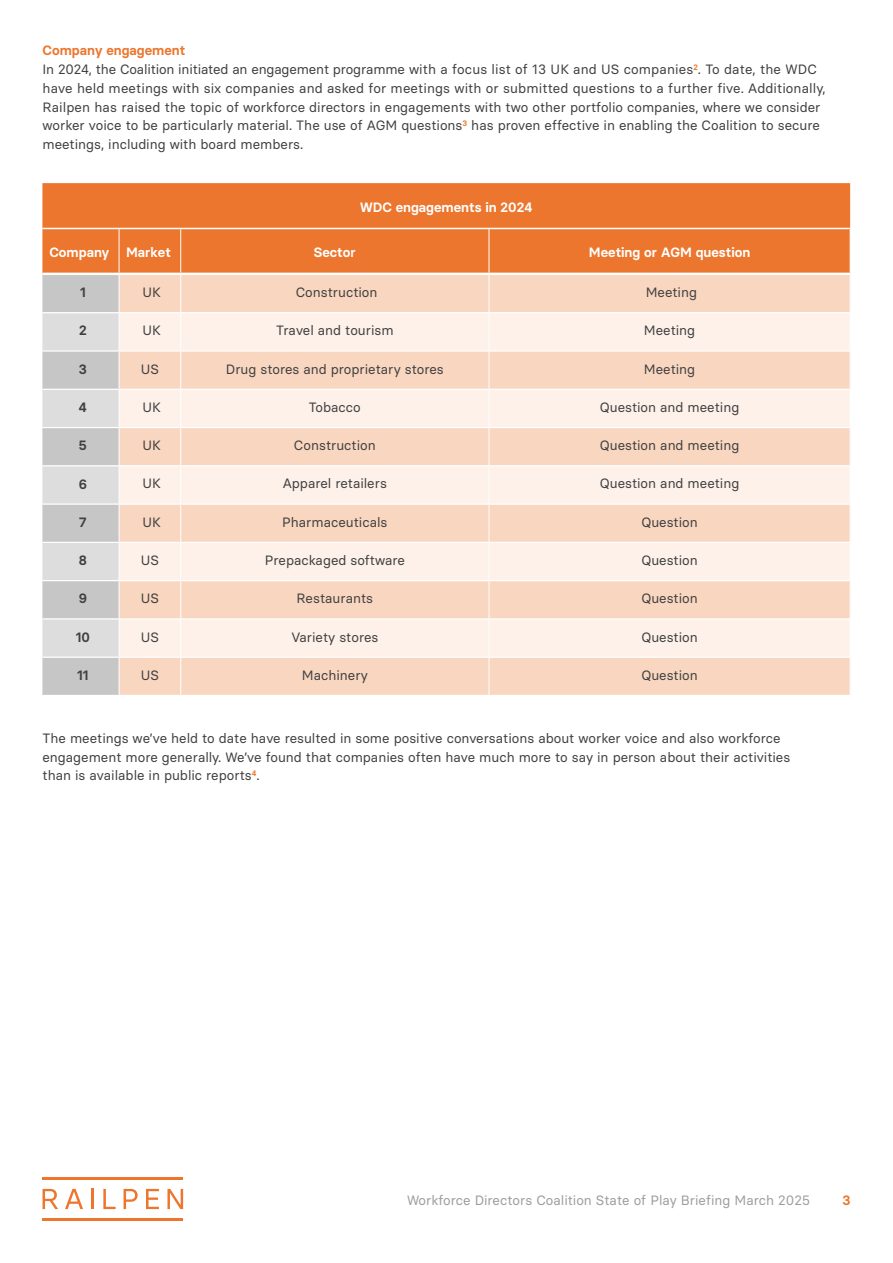
<style>
.page{position:relative;width:893px;height:1263px;background:#fff}
.page>*{position:absolute;margin:0;border:0;box-sizing:border-box;transform-origin:0 0}
.t1{font:13.5px/18.8px "Basier Square";color:#404040}
.t2{font:600 13.5px "Basier Square";color:#fff}
.t3{font:13.5px "Basier Square";color:#9d9d9c}
.t4{font:600 13.5px "Basier Square";color:#404040}
.t5{font:600 13.5px "Basier Square";color:#ec762d}
.s1{font-weight:600;color:#ec762d}
</style>
<div class="page">
<svg style="left:43px;top:1189px;width:15px;height:20px"></svg>
<svg style="left:65px;top:1189px;width:18px;height:20px"></svg>
<hr style="left:91px;top:1189px;width:3px;height:20px;background:#ed752e">
<svg style="left:103px;top:1189px;width:13px;height:20px"></svg>
<svg style="left:124px;top:1189px;width:14px;height:20px"></svg>
<hr style="left:43px;top:1218px;width:140px;height:2px;background:#ed752e">
<hr style="left:43px;top:1177px;width:140px;height:3px;background:#ed752e">
<svg style="left:146px;top:1189px;width:13px;height:20px"></svg>
<svg style="left:167px;top:1189px;width:16px;height:20px"></svg>
<div style="left:42px;top:183px;width:808px;height:90px;background:#ec762d"></div>
<div style="left:120px;top:275px;width:730px;height:420px;background:#f9d6c0"></div>
<svg style="left:42px;top:275px;width:77px;height:420px;background:#d2d2d2"></svg>
<svg style="left:120px;top:313px;width:730px;height:343px;background:#fbe5d7"></svg>
<hr style="left:119px;top:229px;width:1px;height:44px;background:#fff">
<hr style="left:180px;top:229px;width:1px;height:44px;background:#fff">
<hr style="left:489px;top:229px;width:1px;height:44px;background:#fff">
<hr style="left:180px;top:313px;width:1px;height:37px;background:#fff">
<hr style="left:489px;top:313px;width:1px;height:37px;background:#fff">
<hr style="left:180px;top:352px;width:1px;height:37px;background:#fff">
<hr style="left:489px;top:352px;width:1px;height:37px;background:#fff">
<hr style="left:180px;top:390px;width:1px;height:37px;background:#fff">
<hr style="left:489px;top:390px;width:1px;height:37px;background:#fff">
<hr style="left:180px;top:428px;width:1px;height:37px;background:#fff">
<hr style="left:489px;top:428px;width:1px;height:37px;background:#fff">
<hr style="left:180px;top:466px;width:1px;height:37px;background:#fff">
<hr style="left:489px;top:466px;width:1px;height:37px;background:#fff">
<hr style="left:180px;top:505px;width:1px;height:37px;background:#fff">
<hr style="left:489px;top:505px;width:1px;height:37px;background:#fff">
<hr style="left:180px;top:543px;width:1px;height:37px;background:#fff">
<hr style="left:489px;top:543px;width:1px;height:37px;background:#fff">
<hr style="left:180px;top:581px;width:1px;height:37px;background:#fff">
<hr style="left:489px;top:581px;width:1px;height:37px;background:#fff">
<hr style="left:180px;top:619px;width:1px;height:37px;background:#fff">
<hr style="left:489px;top:619px;width:1px;height:37px;background:#fff">
<hr style="left:180px;top:658px;width:1px;height:37px;background:#fff">
<hr style="left:489px;top:658px;width:1px;height:37px;background:#fff">
<hr style="left:180px;top:275px;width:1px;height:37px;background:#fff">
<hr style="left:489px;top:275px;width:1px;height:37px;background:#fff">
<hr style="left:42px;top:350px;width:77px;height:2px;background:#fff">
<hr style="left:119px;top:350px;width:62px;height:2px;background:#fff">
<hr style="left:181px;top:350px;width:308px;height:2px;background:#fff">
<hr style="left:489px;top:350px;width:361px;height:2px;background:#fff">
<hr style="left:42px;top:389px;width:77px;height:1px;background:#fff">
<hr style="left:119px;top:389px;width:62px;height:1px;background:#fff">
<hr style="left:181px;top:389px;width:308px;height:1px;background:#fff">
<hr style="left:489px;top:389px;width:361px;height:1px;background:#fff">
<hr style="left:42px;top:427px;width:77px;height:1px;background:#fff">
<hr style="left:119px;top:427px;width:62px;height:1px;background:#fff">
<hr style="left:181px;top:427px;width:308px;height:1px;background:#fff">
<hr style="left:489px;top:427px;width:361px;height:1px;background:#fff">
<hr style="left:42px;top:465px;width:77px;height:1px;background:#fff">
<hr style="left:119px;top:465px;width:62px;height:1px;background:#fff">
<hr style="left:181px;top:465px;width:308px;height:1px;background:#fff">
<hr style="left:489px;top:465px;width:361px;height:1px;background:#fff">
<hr style="left:42px;top:503px;width:77px;height:2px;background:#fff">
<hr style="left:119px;top:503px;width:62px;height:2px;background:#fff">
<hr style="left:181px;top:503px;width:308px;height:2px;background:#fff">
<hr style="left:489px;top:503px;width:361px;height:2px;background:#fff">
<hr style="left:42px;top:542px;width:77px;height:1px;background:#fff">
<hr style="left:119px;top:542px;width:62px;height:1px;background:#fff">
<hr style="left:181px;top:542px;width:308px;height:1px;background:#fff">
<hr style="left:489px;top:542px;width:361px;height:1px;background:#fff">
<hr style="left:42px;top:580px;width:77px;height:1px;background:#fff">
<hr style="left:119px;top:580px;width:62px;height:1px;background:#fff">
<hr style="left:181px;top:580px;width:308px;height:1px;background:#fff">
<hr style="left:489px;top:580px;width:361px;height:1px;background:#fff">
<hr style="left:42px;top:618px;width:77px;height:1px;background:#fff">
<hr style="left:119px;top:618px;width:62px;height:1px;background:#fff">
<hr style="left:181px;top:618px;width:308px;height:1px;background:#fff">
<hr style="left:489px;top:618px;width:361px;height:1px;background:#fff">
<hr style="left:42px;top:656px;width:77px;height:2px;background:#fff">
<hr style="left:119px;top:656px;width:62px;height:2px;background:#fff">
<hr style="left:181px;top:656px;width:308px;height:2px;background:#fff">
<hr style="left:489px;top:656px;width:361px;height:2px;background:#fff">
<hr style="left:42px;top:312px;width:77px;height:1px;background:#fff">
<hr style="left:119px;top:312px;width:62px;height:1px;background:#fff">
<hr style="left:181px;top:312px;width:308px;height:1px;background:#fff">
<hr style="left:489px;top:312px;width:361px;height:1px;background:#fff">
<hr style="left:42px;top:228px;width:77px;height:1px;background:#fff">
<hr style="left:119px;top:228px;width:62px;height:1px;background:#fff">
<hr style="left:181px;top:228px;width:308px;height:1px;background:#fff">
<hr style="left:489px;top:228px;width:361px;height:1px;background:#fff">
<p class="t1" style="left:43px;top:41px;width:785px"><span class="s1">Company engagement<br></span>In 2024, the Coalition initiated an engagement programme with a focus list of 13 UK and US companies<sup>2</sup>. To date, the WDC have held meetings with six companies and asked for meetings with or submitted questions to a further five. Additionally, Railpen has raised the topic of workforce directors in engagements with two other portfolio companies, where we consider worker voice to be particularly material. The use of AGM questions<sup>3</sup> has proven effective in enabling the Coalition to secure meetings, including with board members.</p>
<p class="t2" style="left:360px;top:199px;width:174px">WDC engagements in 2024</p>
<p class="t2" style="left:49px;top:244px;width:123px">Company Market</p>
<p class="t2" style="left:314px;top:244px;width:43px">Sector</p>
<p class="t2" style="left:589px;top:244px;width:163px">Meeting or AGM question</p>
<p class="t4" style="left:80px;top:284px;width:7px">1</p>
<p class="t1" style="left:143px;top:283px;width:20px">UK</p>
<p class="t1" style="left:296px;top:283px;width:83px">Construction</p>
<p class="t1" style="left:646px;top:283px;width:53px">Meeting</p>
<p class="t4" style="left:79px;top:322px;width:9px">2</p>
<p class="t1" style="left:143px;top:321px;width:20px">UK</p>
<p class="t1" style="left:276px;top:321px;width:119px">Travel and tourism</p>
<p class="t1" style="left:644px;top:321px;width:53px">Meeting</p>
<p class="t4" style="left:79px;top:360px;width:10px">3</p>
<p class="t1" style="left:141px;top:359px;width:20px">US</p>
<p class="t1" style="left:226px;top:359px;width:220px">Drug stores and proprietary stores</p>
<p class="t1" style="left:644px;top:359px;width:53px">Meeting</p>
<p class="t4" style="left:79px;top:399px;width:9px">4</p>
<p class="t1" style="left:143px;top:398px;width:20px">UK</p>
<p class="t1" style="left:309px;top:398px;width:53px">Tobacco</p>
<p class="t1" style="left:600px;top:398px;width:141px">Question and meeting</p>
<p class="t4" style="left:79px;top:437px;width:10px">5</p>
<p class="t1" style="left:143px;top:436px;width:20px">UK</p>
<p class="t1" style="left:294px;top:436px;width:83px">Construction</p>
<p class="t1" style="left:600px;top:436px;width:141px">Question and meeting</p>
<p class="t4" style="left:79px;top:475px;width:10px">6</p>
<p class="t1" style="left:143px;top:474px;width:20px">UK</p>
<p class="t1" style="left:283px;top:474px;width:106px">Apparel retailers</p>
<p class="t1" style="left:600px;top:474px;width:141px">Question and meeting</p>
<p class="t4" style="left:79px;top:514px;width:9px">7</p>
<p class="t1" style="left:143px;top:512px;width:20px">UK</p>
<p class="t1" style="left:282px;top:512px;width:107px">Pharmaceuticals</p>
<p class="t1" style="left:641px;top:512px;width:58px">Question</p>
<p class="t4" style="left:79px;top:552px;width:10px">8</p>
<p class="t1" style="left:141px;top:551px;width:20px">US</p>
<p class="t1" style="left:265px;top:551px;width:142px">Prepackaged software</p>
<p class="t1" style="left:641px;top:551px;width:58px">Question</p>
<p class="t4" style="left:79px;top:590px;width:10px">9</p>
<p class="t1" style="left:141px;top:589px;width:20px">US</p>
<p class="t1" style="left:297px;top:589px;width:78px">Restaurants</p>
<p class="t1" style="left:641px;top:589px;width:58px">Question</p>
<p class="t4" style="left:76px;top:628px;width:16px">10</p>
<p class="t1" style="left:141px;top:627px;width:20px">US</p>
<p class="t1" style="left:291px;top:627px;width:88px">Variety stores</p>
<p class="t1" style="left:641px;top:627px;width:58px">Question</p>
<p class="t4" style="left:77px;top:667px;width:13px">11</p>
<p class="t1" style="left:141px;top:665px;width:20px">US</p>
<p class="t1" style="left:302px;top:665px;width:68px">Machinery</p>
<p class="t1" style="left:641px;top:665px;width:58px">Question</p>
<p class="t1" style="left:43px;top:729px;width:749px">The meetings we’ve held to date have resulted in some positive conversations about worker voice and also workforce engagement more generally. We’ve found that companies often have much more to say in person about their activities than is available in public reports<sup>4</sup>.</p>
<p class="t3" style="left:407px;top:1192px;width:404px">Workforce Directors Coalition State of Play Briefing March 2025</p>
<p class="t5" style="left:842px;top:1192px;width:10px">3</p>
</div>
